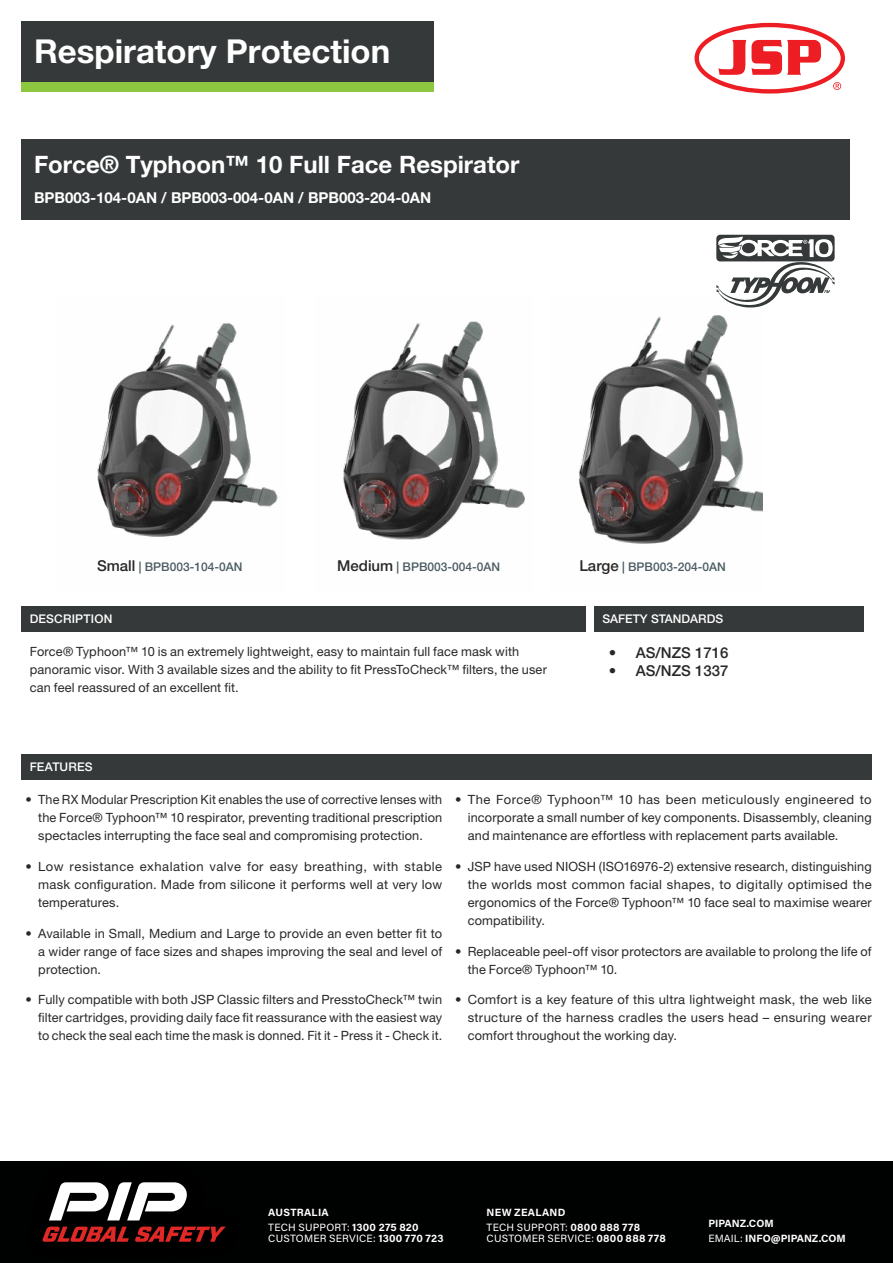
<style>
.page{position:relative;width:893px;height:1263px;background:#fff}
.page>*{position:absolute;margin:0;border:0;box-sizing:border-box;transform-origin:0 0}
.t1{font:700 33px "Helvetica Neue LT Pro";color:#fff}
.t2{font:700 24px "Helvetica Neue LT Pro";color:#fff}
.t3{font:700 15px "Helvetica Neue LT Pro";color:#fff}
.t4{font:500 15px "Helvetica Neue LT Pro";color:#292829}
.t5{font:12.75px/18px "Helvetica Neue LT Pro";letter-spacing:.01em;color:#292829;text-align:justify}
.t6{font:500 12px "Helvetica Neue LT Pro";color:#4b5b63}
.t7{font:500 12px "Helvetica Neue LT Pro";letter-spacing:.005em;color:#fff}
.t8{font:10.5px "Acumin Pro";letter-spacing:.02em;color:#fff}
.t9{font:700 10.5px/14.7px "Acumin Pro";letter-spacing:.025em;color:#fff}
.t10{font:700 10.5px/14.7px "Acumin Pro";color:#fff}
.t11{font:10.5px "Acumin Variable Concept";letter-spacing:.02em;color:#fff}
.s1{font-size:15px;color:#292829}
.s2{font-weight:700}
.s3{font-weight:400}
</style>
<div class="page">
<div style="left:0;top:1161px;width:893px;height:102px;background:#000101"></div>
<svg style="left:49px;top:1182px;width:138px;height:38px"></svg>
<svg style="left:42px;top:1226px;width:87px;height:16px"></svg>
<svg style="left:135px;top:1226px;width:91px;height:16px"></svg>
<div style="left:21px;top:21px;width:413px;height:62px;background:#353939"></div>
<div style="left:21px;top:139px;width:829px;height:81px;background:#353939"></div>
<div style="left:21px;top:606px;width:564px;height:26px;background:#353939"></div>
<div style="left:21px;top:754px;width:851px;height:26px;background:#353939"></div>
<div style="left:594px;top:606px;width:269px;height:26px;background:#353939"></div>
<div style="left:21px;top:83px;width:413px;height:9px;background:#8dc63f"></div>
<svg style="left:695px;top:23px;width:150px;height:71px"></svg>
<img style="left:97px;top:323px;width:181px;height:214px">
<img style="left:579px;top:315px;width:183px;height:229px">
<img style="left:343px;top:321px;width:182px;height:219px">
<svg style="left:716px;top:235px;width:119px;height:73px"></svg>
<h1 class="t1" style="left:34px;top:31px;width:358px">Respiratory Protection</h1>
<h2 class="t2" style="left:34px;top:150px;width:487px">Force® Typhoon™ 10 Full Face Respirator</h2>
<p class="t3" style="left:34px;top:188px;width:399px">BPB003-104-0AN / BPB003-004-0AN / BPB003-204-0AN</p>
<p class="t6" style="left:97px;top:559px;width:147px"><span class="s1">Small</span> | BPB003-104-0AN</p>
<p class="t6" style="left:337px;top:559px;width:165px"><span class="s1">Medium</span> | BPB003-004-0AN</p>
<p class="t6" style="left:579px;top:559px;width:148px"><span class="s1">Large</span> | BPB003-204-0AN</p>
<p class="t7" style="left:30px;top:612px;width:84px">DESCRIPTION</p>
<p class="t5" style="left:30px;top:643px;width:519px;text-align:left">Force® Typhoon™ 10 is an extremely lightweight, easy to maintain full face mask with panoramic visor. With 3 available sizes and the ability to fit PressToCheck™ filters, the user can feel reassured of an excellent fit.</p>
<p class="t7" style="left:30px;top:760px;width:64px">FEATURES</p>
<p class="t7" style="left:602px;top:612px;width:122px">SAFETY STANDARDS</p>
<p class="t4" style="left:609px;top:643px;width:121px">• AS/NZS 1716</p>
<p class="t4" style="left:609px;top:661px;width:121px">• AS/NZS 1337</p>
<p class="t5" style="left:38px;top:790px;width:405px;text-indent:-13px">• The RX Modular Prescription Kit enables the use of corrective lenses with the Force® Typhoon™ 10 respirator, preventing traditional prescription spectacles interrupting the face seal and compromising protection.</p>
<p class="t5" style="left:38px;top:857px;width:405px;text-indent:-13px">• Low resistance exhalation valve for easy breathing, with stable mask configuration. Made from silicone it performs well at very low temperatures.</p>
<p class="t5" style="left:38px;top:924px;width:405px;text-indent:-13px">• Available in Small, Medium and Large to provide an even better fit to a wider range of face sizes and shapes improving the seal and level of protection.</p>
<p class="t5" style="left:38px;top:990px;width:405px;text-indent:-13px">• Fully compatible with both JSP Classic filters and PresstoCheck™ twin filter cartridges, providing daily face fit reassurance with the easiest way to check the seal each time the mask is donned. Fit it - Press it - Check it.</p>
<p class="t5" style="left:468px;top:790px;width:405px;text-indent:-13px">• The Force® Typhoon™ 10 has been meticulously engineered to incorporate a small number of key components. Disassembly, cleaning and maintenance are effortless with replacement parts available.</p>
<p class="t5" style="left:468px;top:857px;width:405px;text-indent:-13px">• JSP have used NIOSH (ISO16976-2) extensive research, distinguishing the worlds most common facial shapes, to digitally optimised the ergonomics of the Force® Typhoon™ 10 face seal to maximise wearer compatibility.</p>
<p class="t5" style="left:468px;top:942px;width:405px;text-indent:-13px">• Replaceable peel-off visor protectors are available to prolong the life of the Force® Typhoon™ 10.</p>
<p class="t5" style="left:468px;top:990px;width:405px;text-indent:-13px">• Comfort is a key feature of this ultra lightweight mask, the web like structure of the harness cradles the users head – ensuring wearer comfort throughout the working day.</p>
<p class="t9" style="left:268px;top:1205px;width:62px">AUSTRALIA</p>
<p class="t11" style="left:268px;top:1220px;width:152px">TECH SUPPORT: 1300 275 820</p>
<p class="t8" style="left:268px;top:1231px;width:177px">CUSTOMER SERVICE: <span class="s2">1300 770 723</span></p>
<p class="t9" style="left:487px;top:1205px;width:155px">NEW ZEALAND<br><span class="s3">TECH SUPPORT:</span> 0800 888 778</p>
<p class="t8" style="left:487px;top:1231px;width:181px">CUSTOMER SERVICE: <span class="s2">0800 888 778</span></p>
<p class="t10" style="left:708px;top:1215px;width:139px">PIPANZ.COM<br><span class="s3">EMAIL:</span> INFO@PIPANZ.COM</p>
</div>
